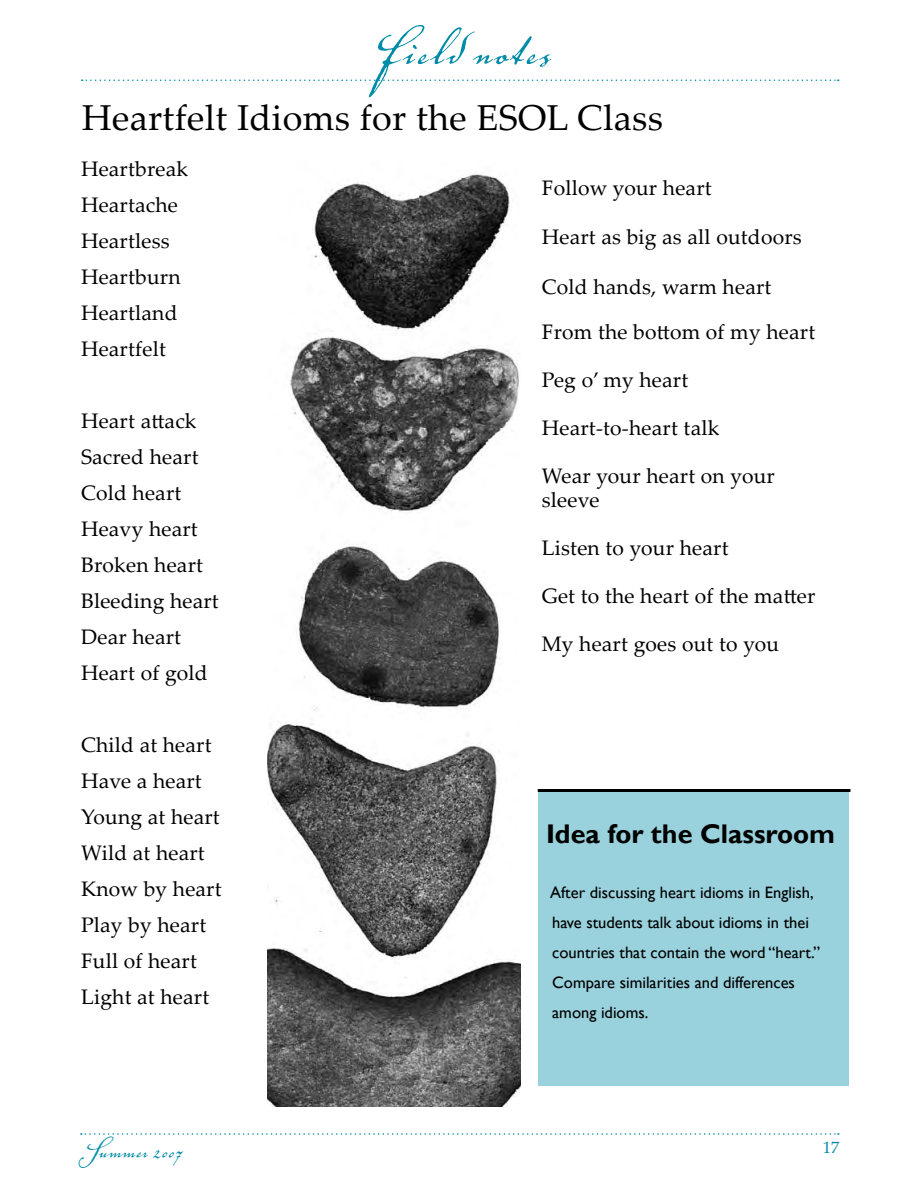
<style>
.page{position:relative;width:918px;height:1188px;background:#fff}
.page>*{position:absolute;margin:0;border:0;box-sizing:border-box;transform-origin:0 0}
.t1{font:72px "Voluta Script";letter-spacing:.03em;color:#008ca8}
.t2{font:36px "Palatino Linotype";letter-spacing:.01em;color:#000}
.t3{font:36px "Voluta Script";letter-spacing:.01em;color:#008ca8}
.t4{font:700 27px "Gill Sans";color:#000}
.t5{font:21px/36px "Palatino Linotype";letter-spacing:.01em;color:#000}
.t6{font:16.5px/30px "Gill Sans";color:#000}
.t7{font:16.5px "Palatino Linotype";color:#008ca8}
</style>
<div class="page">
<svg style="left:82px;top:80px;width:757px;height:1px"></svg>
<svg style="left:81px;top:1133px;width:758px;height:2px"></svg>
<img style="left:267px;top:174px;width:254px;height:933px">
<div style="left:538px;top:792px;width:311px;height:294px;background:#99d1dc"></div>
<hr style="left:538px;top:789px;width:312px;height:3px;background:#000">
<h1 class="t1" style="left:368px;top:-4px;width:184px">Field notes</h1>
<h2 class="t2" style="left:82px;top:92px;width:583px">Heartfelt Idioms for the ESOL Class</h2>
<p class="t5" style="left:81px;top:150px;width:109px">Heartbreak<br>Heartache<br>Heartless<br>Heartburn<br>Heartland<br>Heartfelt</p>
<p class="t5" style="left:81px;top:402px;width:139px">Heart attack<br>Sacred heart<br>Cold heart<br>Heavy heart<br>Broken heart<br>Bleeding heart<br>Dear heart<br>Heart of gold</p>
<p class="t5" style="left:81px;top:726px;width:142px">Child at heart<br>Have a heart<br>Young at heart<br>Wild at heart<br>Know by heart<br>Play by heart<br>Full of heart<br>Light at heart</p>
<p class="t5" style="left:542px;top:169px;width:171px">Follow your heart</p>
<p class="t5" style="left:542px;top:218px;width:261px">Heart as big as all outdoors</p>
<p class="t5" style="left:542px;top:263px;width:275px;line-height:45px">Cold hands, warm heart<br>From the bottom of my heart</p>
<p class="t5" style="left:542px;top:361px;width:148px">Peg o’ my heart</p>
<p class="t5" style="left:542px;top:409px;width:179px">Heart-to-heart talk</p>
<p class="t5" style="left:542px;top:463px;width:235px;line-height:24px">Wear your heart on your sleeve</p>
<p class="t5" style="left:542px;top:529px;width:188px">Listen to your heart</p>
<p class="t5" style="left:542px;top:577px;width:275px">Get to the heart of the matter</p>
<p class="t5" style="left:542px;top:625px;width:239px">My heart goes out to you</p>
<p class="t4" style="left:546px;top:818px;width:290px">Idea for the Classroom</p>
<p class="t6" style="left:550px;top:878px;width:271px">After discussing heart idioms in English, have students talk about idioms in thei countries that contain the word “heart.” Compare similarities and differences among idioms.</p>
<h2 class="t3" style="left:81px;top:1124px;width:103px">Summer 2007</h2>
<p class="t7" style="left:823px;top:1135px;width:17px">17</p>
</div>
